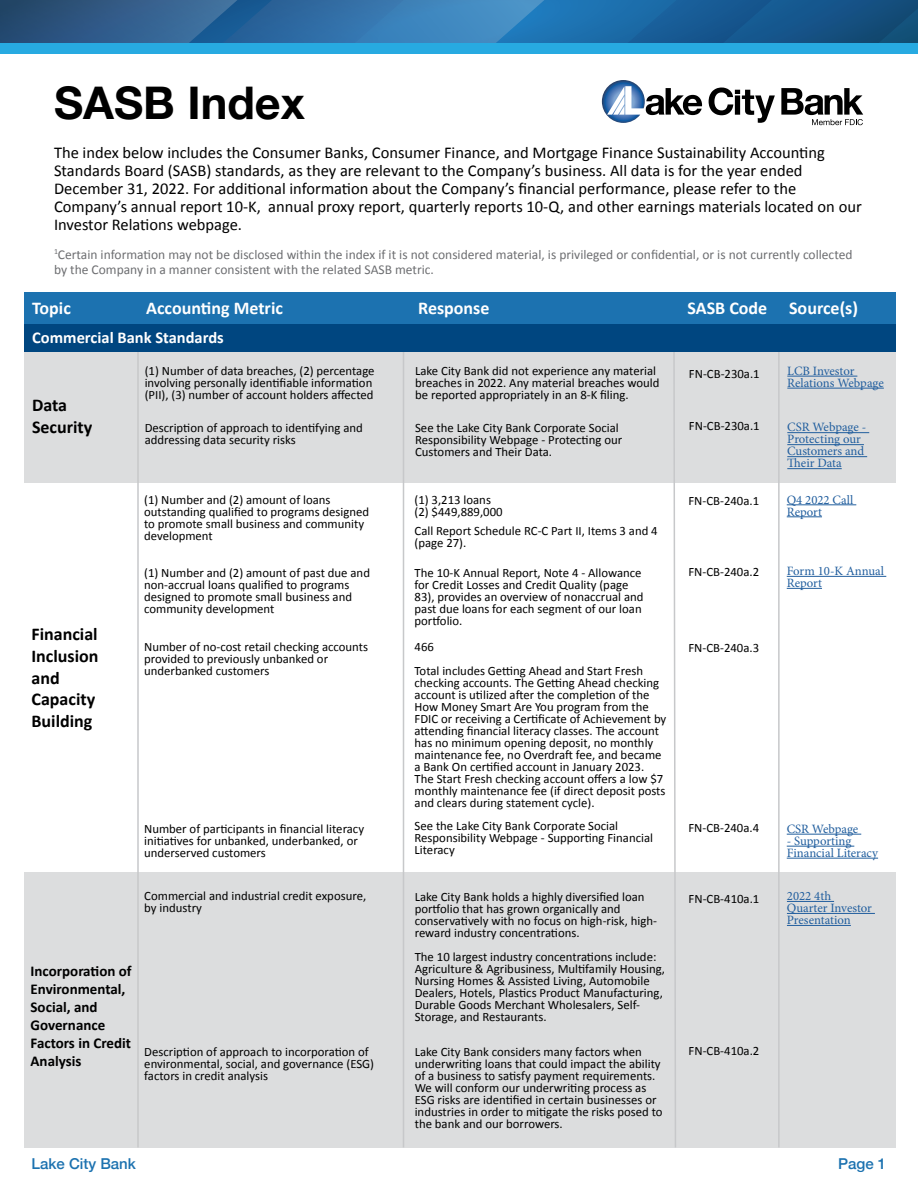
<style>
.page{position:relative;width:918px;height:1188px;background:#fff}
.page>*{position:absolute;margin:0;border:0;box-sizing:border-box;transform-origin:0 0}
.t1{font:700 45px "Helvetica Neue";color:#000}
.t2{font:700 18px/21.6px "Calibri";color:#000}
.t3{font:700 18px "Calibri";color:#fff}
.t4{font:16.5px/18px "Calibri";color:#000}
.t5{font:700 16.5px "Calibri";color:#fff}
.t6{font:700 15px/18px "Calibri";color:#000}
.t7{font:500 15px "Helvetica Neue";color:#1c72b0}
.t8{font:13.5px/15px "Calibri";color:#6d6e71}
.t9{font:12.75px/12px "Calibri";color:#000}
.t10{font:12.75px/12px "Minion Pro";letter-spacing:-.005em;color:#215e9e}
</style>
<div class="page">
<svg style="left:0;top:0;width:918px;height:44px;background:#27679c"></svg>
<div style="left:0;top:44px;width:918px;height:10px;background:#27aae1"></div>
<svg style="left:602px;top:80px;width:100px;height:43px"></svg>
<svg style="left:781px;top:88px;width:82px;height:37px"></svg>
<svg style="left:709px;top:88px;width:66px;height:35px"></svg>
<div style="left:24px;top:872px;width:872px;height:276px;background:#dcddde"></div>
<div style="left:25px;top:318px;width:871px;height:164px;background:#dcddde"></div>
<hr style="left:137px;top:349px;width:2px;height:798px;background:#c7c8ca">
<hr style="left:403px;top:349px;width:1px;height:798px;background:#c7c8ca">
<svg style="left:672px;top:352px;width:5px;height:796px"></svg>
<hr style="left:778px;top:349px;width:2px;height:798px;background:#c7c8ca">
<hr style="left:787px;top:376px;width:70px;height:1px;background:#215e9e">
<hr style="left:787px;top:388px;width:97px;height:1px;background:#215e9e">
<hr style="left:787px;top:432px;width:82px;height:1px;background:#215e9e">
<hr style="left:787px;top:444px;width:77px;height:1px;background:#215e9e">
<hr style="left:787px;top:456px;width:80px;height:1px;background:#215e9e">
<hr style="left:787px;top:468px;width:55px;height:1px;background:#215e9e">
<div style="left:25px;top:318px;width:871px;height:34px;background:#004680"></div>
<div style="left:25px;top:292px;width:871px;height:32px;background:#1c72b0"></div>
<hr style="left:787px;top:505px;width:69px;height:1px;background:#215e9e">
<hr style="left:787px;top:517px;width:35px;height:1px;background:#215e9e">
<hr style="left:787px;top:576px;width:99px;height:1px;background:#215e9e">
<hr style="left:787px;top:588px;width:35px;height:1px;background:#215e9e">
<hr style="left:787px;top:834px;width:74px;height:1px;background:#215e9e">
<hr style="left:787px;top:846px;width:67px;height:1px;background:#215e9e">
<hr style="left:787px;top:858px;width:91px;height:1px;background:#215e9e">
<hr style="left:787px;top:901px;width:47px;height:1px;background:#215e9e">
<hr style="left:787px;top:913px;width:88px;height:1px;background:#215e9e">
<hr style="left:787px;top:925px;width:64px;height:1px;background:#215e9e">
<h1 class="t1" style="left:54px;top:67px;width:252px">SASB Index</h1>
<p class="t4" style="left:54px;top:143px;width:809px">The index below includes the Consumer Banks, Consumer Finance, and Mortgage Finance Sustainability Accounting Standards Board (SASB) standards, as they are relevant to the Company’s business. All data is for the year ended December 31, 2022. For additional information about the Company’s financial performance, please refer to the Company’s annual report 10-K, annual proxy report, quarterly reports 10-Q, and other earnings materials located on our Investor Relations webpage.</p>
<p class="t8" style="left:54px;top:246px;width:800px"><sup>1</sup>Certain information may not be disclosed within the index if it is not considered material, is privileged or confidential, or is not currently collected by the Company in a manner consistent with the related SASB metric.</p>
<h2 class="t3" style="left:32px;top:297px;width:40px">Topic</h2>
<h2 class="t3" style="left:146px;top:297px;width:138px">Accounting Metric</h2>
<h2 class="t3" style="left:418px;top:297px;width:73px">Response</h2>
<h2 class="t3" style="left:687px;top:297px;width:172px">SASB Code Source(s)</h2>
<p class="t5" style="left:32px;top:327px;width:193px">Commercial Bank Standards</p>
<h2 class="t2" style="left:32px;top:394px;width:62px">Data<br>Security</h2>
<h2 class="t2" style="left:32px;top:623px;width:69px">Financial<br>Inclusion and<br>Capacity<br>Building</h2>
<p class="t9" style="left:145px;top:364px;width:231px">(1) Number of data breaches, (2) percentage involving personally identifiable information (PII), (3) number of account holders affected</p>
<p class="t9" style="left:145px;top:421px;width:220px">Description of approach to identifying and addressing data security risks</p>
<p class="t9" style="left:144px;top:493px;width:227px">(1) Number and (2) amount of loans outstanding qualified to programs designed to promote small business and community development</p>
<p class="t9" style="left:144px;top:566px;width:227px">(1) Number and (2) amount of past due and non-accrual loans qualified to programs designed to promote small business and community development</p>
<p class="t9" style="left:144px;top:640px;width:225px">Number of no-cost retail checking accounts provided to previously unbanked or underbanked customers</p>
<p class="t9" style="left:144px;top:822px;width:221px">Number of participants in financial literacy initiatives for unbanked, underbanked, or underserved customers</p>
<p class="t9" style="left:144px;top:890px;width:223px">Commercial and industrial credit exposure, by industry</p>
<p class="t6" style="left:31px;top:961px;width:103px">Incorporation of<br>Environmental,<br>Social, and<br>Governance<br>Factors in Credit<br>Analysis</p>
<p class="t9" style="left:144px;top:1045px;width:231px">Description of approach to incorporation of environmental, social, and governance (ESG) factors in credit analysis</p>
<p class="t9" style="left:415px;top:365px;width:246px">Lake City Bank did not experience any material breaches in 2022. Any material breaches would be reported appropriately in an 8-K filing.</p>
<p class="t9" style="left:415px;top:421px;width:209px">See the Lake City Bank Corporate Social<br>Responsibility Webpage - Protecting our<br>Customers and Their Data.</p>
<p class="t9" style="left:415px;top:493px;width:90px">(1) 3,213 loans (2) $449,889,000</p>
<p class="t9" style="left:415px;top:524px;width:245px">Call Report Schedule RC-C Part II, Items 3 and 4 (page 27).</p>
<p class="t9" style="left:415px;top:566px;width:230px">The 10-K Annual Report, Note 4 - Allowance for Credit Losses and Credit Quality (page 83), provides an overview of nonaccrual and past due loans for each segment of our loan portfolio.</p>
<p class="t9" style="left:415px;top:634px;width:230px;line-height:24px">466<br>Total includes Getting Ahead and Start Fresh</p>
<p class="t9" style="left:415px;top:676px;width:253px">checking accounts. The Getting Ahead checking account is utilized after the completion of the How Money Smart Are You program from the FDIC or receiving a Certificate of Achievement by attending financial literacy classes. The account has no minimum opening deposit, no monthly maintenance fee, no Overdraft fee, and became a Bank On certified account in January 2023.<br>The Start Fresh checking account offers a low $7 monthly maintenance fee (if direct deposit posts and clears during statement cycle).</p>
<p class="t9" style="left:415px;top:820px;width:240px">See the Lake City Bank Corporate Social<br>Responsibility Webpage - Supporting Financial<br>Literacy</p>
<p class="t9" style="left:415px;top:890px;width:244px">Lake City Bank holds a highly diversified loan portfolio that has grown organically and conservatively with no focus on high-risk, high&shy;reward industry concentrations.</p>
<p class="t9" style="left:415px;top:950px;width:252px">The 10 largest industry concentrations include:<br>Agriculture &amp; Agribusiness, Multifamily Housing, Nursing Homes &amp; Assisted Living, Automobile Dealers, Hotels, Plastics Product Manufacturing, Durable Goods Merchant Wholesalers, Self-Storage, and Restaurants.</p>
<p class="t9" style="left:415px;top:1045px;width:249px">Lake City Bank considers many factors when underwriting loans that could impact the ability of a business to satisfy payment requirements.<br>We will conform our underwriting process as ESG risks are identified in certain businesses or industries in order to mitigate the risks posed to the bank and our borrowers.</p>
<p class="t9" style="left:689px;top:367px;width:72px">FN-CB-230a.1</p>
<p class="t9" style="left:689px;top:420px;width:72px">FN-CB-230a.1</p>
<p class="t9" style="left:688px;top:494px;width:72px">FN-CB-240a.1</p>
<p class="t9" style="left:688px;top:565px;width:72px">FN-CB-240a.2</p>
<p class="t9" style="left:688px;top:641px;width:72px">FN-CB-240a.3</p>
<p class="t10" style="left:787px;top:365px;width:98px">LCB Investor<br>Relations Webpage</p>
<p class="t10" style="left:787px;top:421px;width:81px">CSR Webpage -<br>Protecting our<br>Customers and<br>Their Data</p>
<p class="t10" style="left:787px;top:494px;width:68px">Q4 2022 Call<br>Report</p>
<p class="t10" style="left:787px;top:565px;width:99px">Form 10-K Annual<br>Report</p>
<p class="t9" style="left:688px;top:821px;width:72px">FN-CB-240a.4</p>
<p class="t10" style="left:787px;top:823px;width:73px">CSR Webpage</p>
<p class="t10" style="left:787px;top:835px;width:93px">- Supporting<br>Financial Literacy</p>
<p class="t9" style="left:689px;top:892px;width:72px">FN-CB-410a.1</p>
<p class="t10" style="left:787px;top:890px;width:87px">2022 4th<br>Quarter Investor<br>Presentation</p>
<p class="t9" style="left:689px;top:1044px;width:72px">FN-CB-410a.2</p>
<p class="t7" style="left:32px;top:1152px;width:106px">Lake City Bank</p>
<p class="t7" style="left:838px;top:1151px;width:50px">Page 1</p>
</div>
